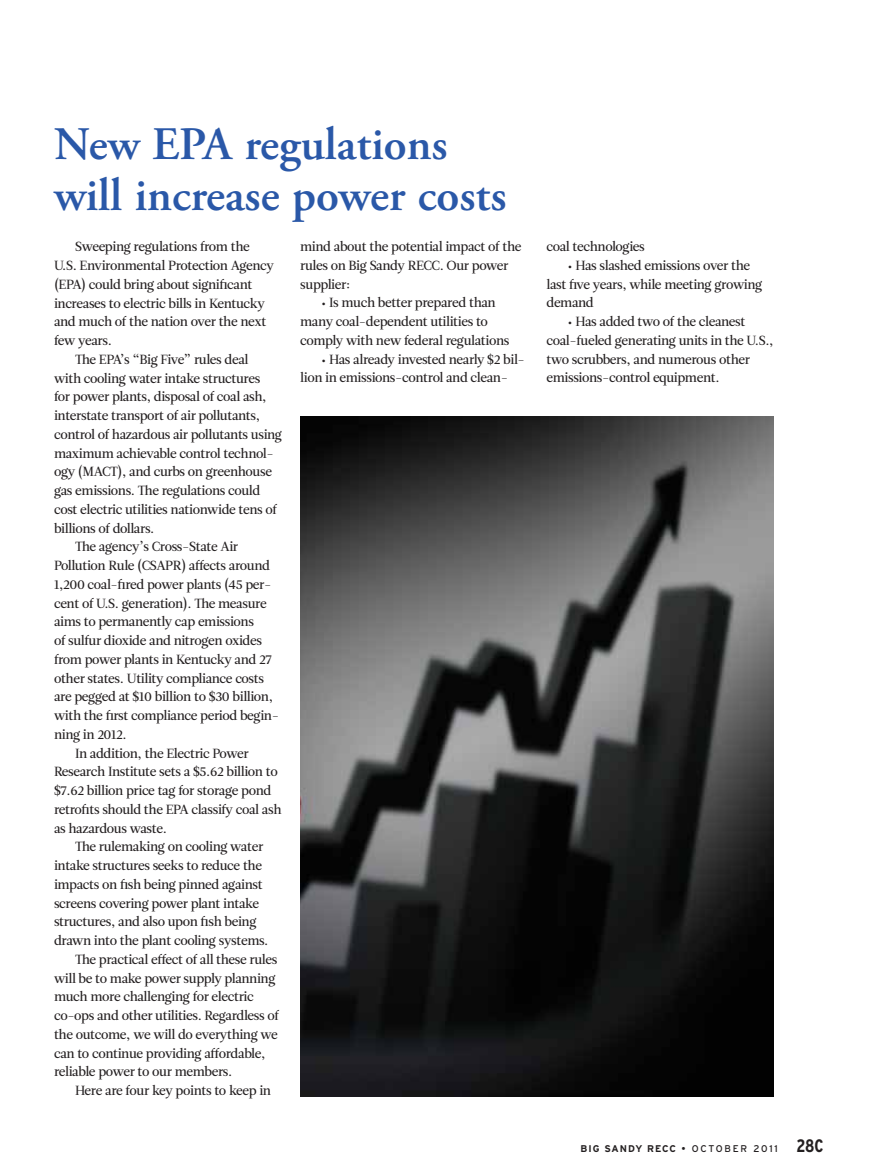
<style>
.page{position:relative;width:878px;height:1175px;background:#fff}
.page>*{position:absolute;margin:0;border:0;box-sizing:border-box;transform-origin:0 0}
.t1{font:600 46.5px/51px "Adobe Garamond Pro";color:#2a58a8}
.t2{font:13.2px/18.8px "Leitura Roman 2";letter-spacing:-.03em;color:#231f20}
.t3{font:700 9.75px "Interstate";letter-spacing:.1em;color:#231f20}
.s1{font-weight:400}
.s2{font-stretch:condensed;font-size:18px}
</style>
<div class="page">
<img style="left:300px;top:416px;width:473px;height:680px">
<h1 class="t1" style="left:54px;top:119px;width:454px">New EPA regulations will increase power costs</h1>
<p class="t2" style="left:75px;top:239px;width:176px">Sweeping regulations from the</p>
<p class="t2" style="left:54px;top:258px;width:221px">U.S. Environmental Protection Agency</p>
<p class="t2" style="left:54px;top:277px;width:200px">(EPA) could bring about significant</p>
<p class="t2" style="left:54px;top:295px;width:212px">increases to electric bills in Kentucky</p>
<p class="t2" style="left:54px;top:314px;width:214px">and much of the nation over the next</p>
<p class="t2" style="left:54px;top:333px;width:59px">few years.</p>
<p class="t2" style="left:75px;top:352px;width:175px">The EPA’s “Big Five” rules deal</p>
<p class="t2" style="left:54px;top:370px;width:208px">with cooling water intake structures</p>
<p class="t2" style="left:54px;top:389px;width:214px">for power plants, disposal of coal ash,</p>
<p class="t2" style="left:54px;top:408px;width:208px">interstate transport of air pollutants,</p>
<p class="t2" style="left:54px;top:427px;width:230px">control of hazardous air pollutants using</p>
<p class="t2" style="left:54px;top:445px;width:221px">maximum achievable control technol-</p>
<p class="t2" style="left:54px;top:464px;width:219px">ogy (MACT), and curbs on greenhouse</p>
<p class="t2" style="left:54px;top:483px;width:208px">gas emissions. The regulations could</p>
<p class="t2" style="left:54px;top:502px;width:224px">cost electric utilities nationwide tens of</p>
<p class="t2" style="left:54px;top:520px;width:102px">billions of dollars.</p>
<p class="t2" style="left:75px;top:539px;width:165px">The agency’s Cross-State Air</p>
<p class="t2" style="left:54px;top:558px;width:217px">Pollution Rule (CSAPR) affects around</p>
<p class="t2" style="left:54px;top:576px;width:219px">1,200 coal-fired power plants (45 per-</p>
<p class="t2" style="left:54px;top:595px;width:214px">cent of U.S. generation). The measure</p>
<p class="t2" style="left:54px;top:614px;width:201px">aims to permanently cap emissions</p>
<p class="t2" style="left:54px;top:633px;width:209px">of sulfur dioxide and nitrogen oxides</p>
<p class="t2" style="left:54px;top:651px;width:219px">from power plants in Kentucky and 27</p>
<p class="t2" style="left:54px;top:670px;width:212px">other states. Utility compliance costs</p>
<p class="t2" style="left:54px;top:689px;width:221px">are pegged at $10 billion to $30 billion,</p>
<p class="t2" style="left:54px;top:708px;width:226px">with the first compliance period begin-</p>
<p class="t2" style="left:54px;top:726px;width:74px">ning in 2012.</p>
<p class="t2" style="left:75px;top:745px;width:175px">In addition, the Electric Power</p>
<p class="t2" style="left:54px;top:764px;width:225px">Research Institute sets a $5.62 billion to</p>
<p class="t2" style="left:54px;top:783px;width:219px">$7.62 billion price tag for storage pond</p>
<p class="t2" style="left:54px;top:801px;width:229px">retrofits should the EPA classify coal ash</p>
<p class="t2" style="left:54px;top:820px;width:114px">as hazardous waste.</p>
<p class="t2" style="left:75px;top:839px;width:190px">The rulemaking on cooling water</p>
<p class="t2" style="left:54px;top:858px;width:209px">intake structures seeks to reduce the</p>
<p class="t2" style="left:54px;top:876px;width:210px">impacts on fish being pinned against</p>
<p class="t2" style="left:54px;top:895px;width:206px">screens covering power plant intake</p>
<p class="t2" style="left:54px;top:914px;width:204px">structures, and also upon fish being</p>
<p class="t2" style="left:54px;top:933px;width:216px">drawn into the plant cooling systems.</p>
<p class="t2" style="left:75px;top:951px;width:204px">The practical effect of all these rules</p>
<p class="t2" style="left:54px;top:970px;width:223px">will be to make power supply planning</p>
<p class="t2" style="left:54px;top:989px;width:201px">much more challenging for electric</p>
<p class="t2" style="left:54px;top:1008px;width:226px">co-ops and other utilities. Regardless of</p>
<p class="t2" style="left:54px;top:1026px;width:225px">the outcome, we will do everything we</p>
<p class="t2" style="left:54px;top:1045px;width:213px">can to continue providing affordable,</p>
<p class="t2" style="left:54px;top:1064px;width:180px">reliable power to our members.</p>
<p class="t2" style="left:75px;top:1083px;width:197px">Here are four key points to keep in</p>
<p class="t2" style="left:300px;top:239px;width:223px">mind about the potential impact of the rules on Big Sandy RECC. Our power supplier:</p>
<p class="t2" style="left:300px;top:295px;width:211px;text-indent:21px">• Is much better prepared than many coal-dependent utilities to comply with new federal regulations</p>
<p class="t2" style="left:300px;top:351px;width:226px;text-indent:21px">• Has already invested nearly $2 bil&shy;lion in emissions-control and clean-</p>
<p class="t2" style="left:546px;top:239px;width:100px">coal technologies</p>
<p class="t2" style="left:546px;top:258px;width:217px;text-indent:21px">• Has slashed emissions over the last five years, while meeting growing demand</p>
<p class="t2" style="left:546px;top:314px;width:229px;text-indent:21px">• Has added two of the cleanest coal-fueled generating units in the U.S., two scrubbers, and numerous other emissions-control equipment.</p>
<p class="t3" style="left:580px;top:1142px;width:244px">BIG SANDY RECC <span class="s1">• OCTOBER 2011</span> <span class="s2">28C</span></p>
</div>
